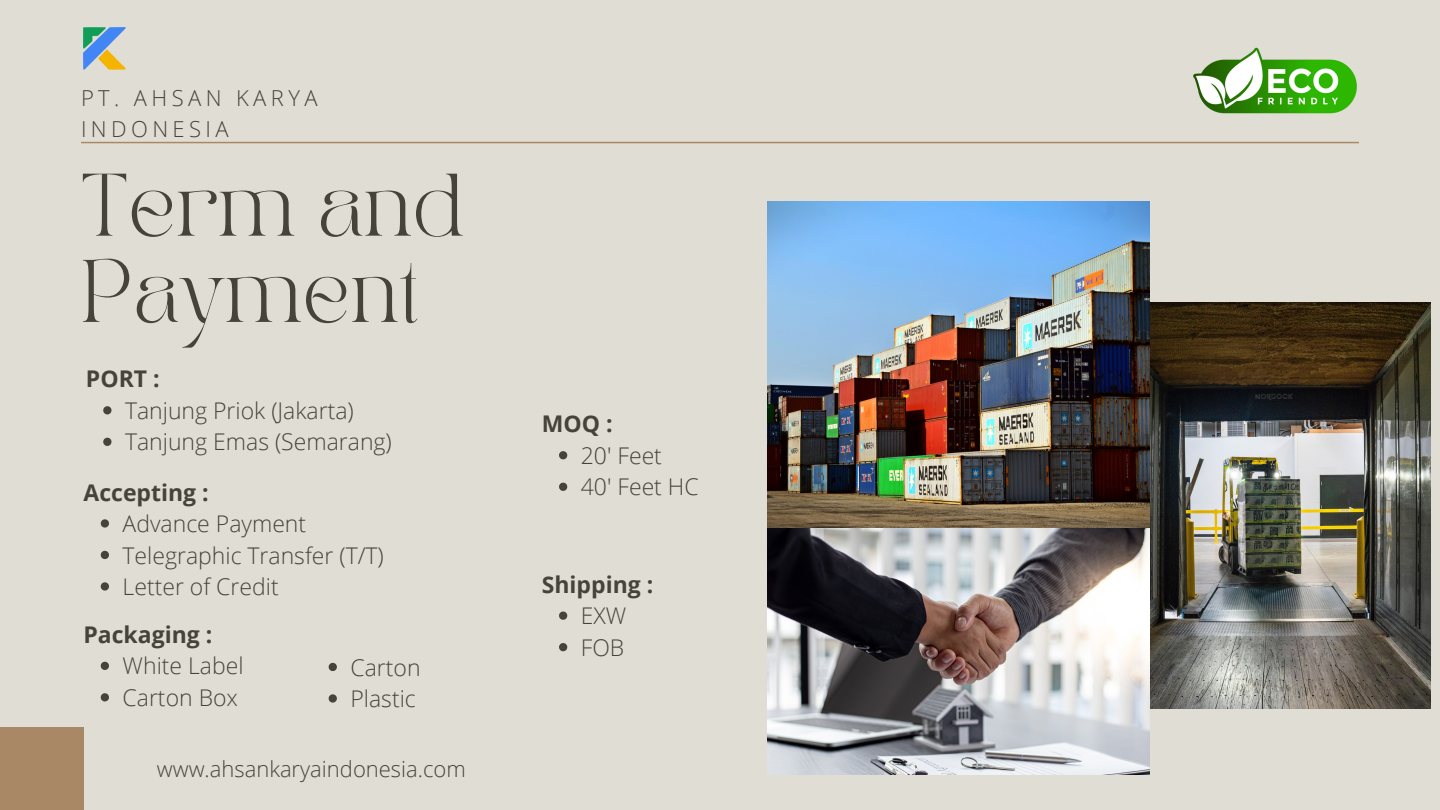
<style>
.page{position:relative;width:1440px;height:810px;background:#e0ded4}
.page>*{position:absolute;margin:0;border:0;box-sizing:border-box;transform-origin:0 0}
.t1{font:62px/86.2px "TAN PEARL Regular";color:#46433b}
.t2{font:300 23px "Open Sans";color:#46433b}
.t3{font:700 23px "Open Sans";color:#46433b}
.t4{font:300 22px "Open Sans";color:#46433b}
.t5{font:300 22px/30.8px "Open Sans";letter-spacing:.2em;color:#46433b}
</style>
<div class="page">
<img style="left:1149px;top:302px;width:282px;height:407px">
<hr style="left:81px;top:142px;width:1278px;height:1px;background:#a98965">
<img style="left:767px;top:202px;width:382px;height:572px">
<img style="left:83px;top:27px;width:43px;height:43px">
<div style="left:0;top:727px;width:83px;height:83px;background:#a98965"></div>
<svg style="left:101px;top:519px;width:8px;height:9px"></svg>
<svg style="left:101px;top:551px;width:8px;height:8px"></svg>
<svg style="left:101px;top:582px;width:8px;height:9px"></svg>
<svg style="left:103px;top:406px;width:8px;height:8px"></svg>
<svg style="left:103px;top:438px;width:8px;height:8px"></svg>
<svg style="left:559px;top:451px;width:8px;height:8px"></svg>
<svg style="left:559px;top:483px;width:8px;height:8px"></svg>
<svg style="left:559px;top:612px;width:8px;height:8px"></svg>
<svg style="left:559px;top:643px;width:8px;height:8px"></svg>
<img style="left:1193px;top:47px;width:164px;height:67px">
<svg style="left:101px;top:662px;width:8px;height:8px"></svg>
<svg style="left:101px;top:693px;width:8px;height:8px"></svg>
<svg style="left:329px;top:663px;width:8px;height:8px"></svg>
<svg style="left:329px;top:694px;width:8px;height:9px"></svg>
<p class="t5" style="left:81px;top:82px;width:238px">PT. AHSAN KARYA<br>INDONESIA</p>
<p class="t1" style="left:81px;top:169px;width:384px">Term and<br>Payment</p>
<p class="t3" style="left:86px;top:363px;width:75px">PORT :</p>
<p class="t2" style="left:125px;top:394px;width:230px">Tanjung Priok (Jakarta)</p>
<p class="t2" style="left:125px;top:426px;width:268px">Tanjung Emas (Semarang)</p>
<p class="t3" style="left:83px;top:476px;width:127px">Accepting :</p>
<p class="t2" style="left:123px;top:508px;width:185px">Advance Payment</p>
<p class="t2" style="left:123px;top:539px;width:263px">Telegraphic Transfer (T/T)</p>
<p class="t2" style="left:123px;top:571px;width:158px">Letter of Credit</p>
<p class="t3" style="left:83px;top:618px;width:130px">Packaging :</p>
<p class="t2" style="left:123px;top:650px;width:123px">White Label</p>
<p class="t2" style="left:123px;top:681px;width:117px">Carton Box</p>
<p class="t2" style="left:350px;top:651px;width:72px">Carton</p>
<p class="t2" style="left:350px;top:683px;width:67px">Plastic</p>
<p class="t4" style="left:157px;top:754px;width:310px">www.ahsankaryaindonesia.com</p>
<p class="t3" style="left:542px;top:408px;width:72px">MOQ :</p>
<p class="t2" style="left:581px;top:439px;width:83px">20' Feet</p>
<p class="t2" style="left:581px;top:471px;width:119px">40' Feet HC</p>
<p class="t3" style="left:542px;top:568px;width:113px">Shipping :</p>
<p class="t2" style="left:581px;top:600px;width:47px">EXW</p>
<p class="t2" style="left:581px;top:631px;width:45px">FOB</p>
</div>
